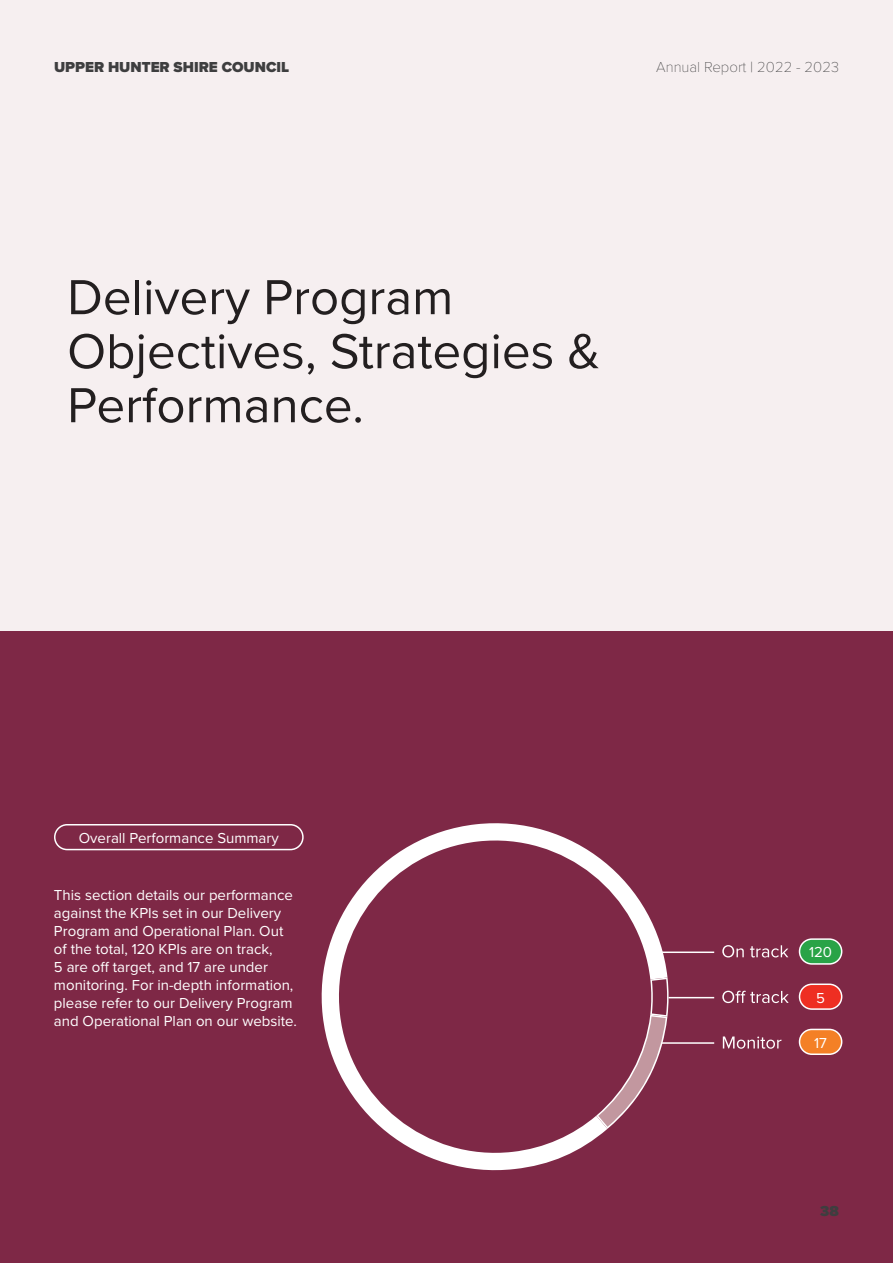
<style>
.page{position:relative;width:893px;height:1263px;background:#fff}
.page>*{position:absolute;margin:0;border:0;box-sizing:border-box;transform-origin:0 0}
.t1{font:51px/54px "Proxima Nova";color:#231f20}
.t2{font:15px/18px "Proxima Nova";color:#fff}
.t3{font:900 15px "Proxima Nova";color:#3e3e3f}
.t4{font:100 15px "Proxima Nova T";color:#3e3e3f}
</style>
<div class="page">
<div style="left:0;top:0;width:893px;height:631px;background:#f6eff0"></div>
<div style="left:0;top:631px;width:893px;height:632px;background:#7e2846"></div>
<svg style="left:722px;top:945px;width:22px;height:12px"></svg>
<svg style="left:750px;top:945px;width:38px;height:12px"></svg>
<svg style="left:722px;top:991px;width:67px;height:12px"></svg>
<svg style="left:723px;top:1036px;width:58px;height:13px"></svg>
<svg style="left:667px;top:977px;width:2px;height:42px"></svg>
<svg style="left:321px;top:823px;width:346px;height:348px"></svg>
<hr style="left:657px;top:951px;width:57px;height:2px;background:#fff">
<hr style="left:668px;top:997px;width:46px;height:1px;background:#fff">
<hr style="left:662px;top:1042px;width:52px;height:2px;background:#fff">
<div style="left:54px;top:824px;width:250px;height:26px;border:2px solid #fff;border-radius:12px"></div>
<div style="left:799px;top:939px;width:43px;height:25px;background:#29a347;border-radius:12px"></div>
<div style="left:799px;top:938px;width:43px;height:27px;border:2px solid #fff;border-radius:12px"></div>
<div style="left:799px;top:984px;width:43px;height:25px;background:#ee2e22;border-radius:12px"></div>
<div style="left:799px;top:983px;width:43px;height:27px;border:2px solid #fff;border-radius:12px"></div>
<div style="left:799px;top:1029px;width:43px;height:25px;background:#f48026;border-radius:12px"></div>
<div style="left:799px;top:1029px;width:43px;height:26px;border:2px solid #fff;border-radius:12px"></div>
<p class="t3" style="left:54px;top:56px;width:237px">UPPER HUNTER SHIRE COUNCIL</p>
<p class="t4" style="left:656px;top:56px;width:184px">Annual Report | 2022 - 2023</p>
<h1 class="t1" style="left:67px;top:268px;width:534px">Delivery Program<br>Objectives, Strategies &amp;<br>Performance.</h1>
<p class="t2" style="left:79px;top:828px;width:202px">Overall Performance Summary</p>
<p class="t2" style="left:54px;top:885px;width:245px">This section details our performance against the KPIs set in our Delivery Program and Operational Plan. Out of the total, 120 KPIs are on track,<br>5 are off target, and 17 are under monitoring. For in-depth information, please refer to our Delivery Program and Operational Plan on our website.</p>
<p class="t2" style="left:809px;top:943px;width:25px">120</p>
<p class="t2" style="left:816px;top:988px;width:10px">5</p>
<p class="t2" style="left:814px;top:1033px;width:14px">17</p>
<p class="t3" style="left:820px;top:1199px;width:20px">38</p>
</div>
